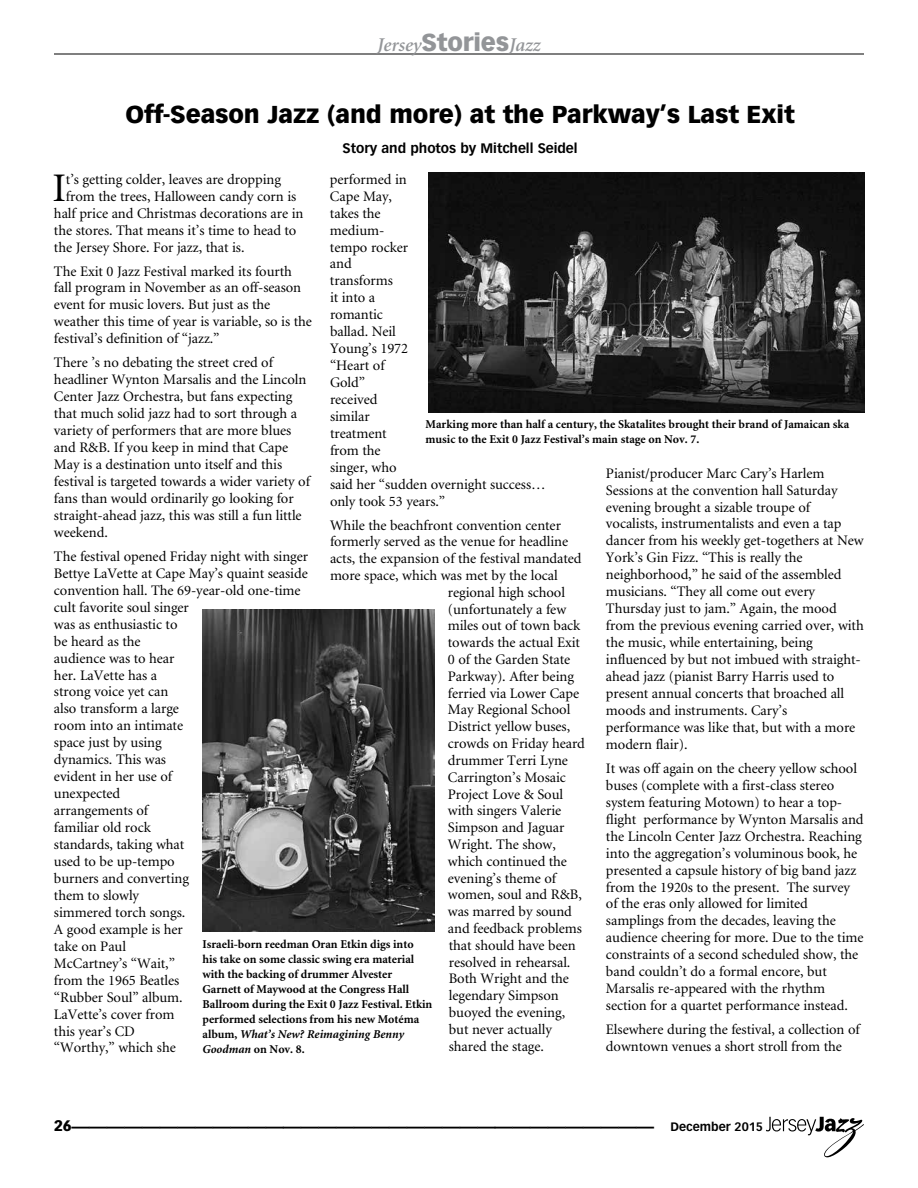
<style>
.page{position:relative;width:918px;height:1188px;background:#fff}
.page>*{position:absolute;margin:0;border:0;box-sizing:border-box;transform-origin:0 0}
.t1{font:40.65px "Minion";color:#000}
.t2{font:700 36px "Vectora LH";color:#000}
.t3{font:900 24px "Vectora LH";letter-spacing:-.005em;color:#000}
.t4{font:italic 600 19.5px "Minion";letter-spacing:-.005em;color:#939598}
.t5{font:900 15px "Vectora LH";color:#000}
.t6{font:14.55px/17px "Minion";letter-spacing:-.005em;color:#000}
.t7{font:700 13.5px "Vectora LH";letter-spacing:-.005em;color:#000}
.t8{font:700 12px/15px "Minion";color:#000}
.t9{font:700 12px "Vectora LH";color:#000}
.s1{font-family:"Vectora LH";font-weight:900;font-style:normal;font-size:24px}
.s2{font-style:italic}
</style>
<div class="page">
<hr style="left:54px;top:54px;width:810px;height:1px;background:#000">
<svg style="left:766px;top:1117px;width:98px;height:40px"></svg>
<img style="left:429px;top:173px;width:436px;height:240px">
<img style="left:202px;top:609px;width:232px;height:322px">
<h3 class="t4" style="left:377px;top:35px;width:165px">Jersey<span class="s1">Stories</span>Jazz</h3>
<h3 class="t3" style="left:125px;top:100px;width:671px">Off-Season Jazz (and more) at the Parkway’s Last Exit</h3>
<p class="t7" style="left:343px;top:140px;width:237px">Story and photos by Mitchell Seidel</p>
<h1 class="t1" style="left:53px;top:168px;width:15px">I</h1>
<p class="t6" style="left:66px;top:171px;width:217px">t’s getting colder, leaves are dropping</p>
<p class="t6" style="left:330px;top:171px;width:217px">performed in<br>Cape May,<br>takes the<br>medium-<br>tempo rocker<br>and<br>transforms<br>it into a<br>romantic<br>ballad. Neil<br>Young’s 1972<br>“Heart of<br>Gold”<br>received<br>similar<br>treatment<br>from the<br>singer, who<br>said her “sudden overnight success… only took 53 years.”</p>
<p class="t6" style="left:330px;top:517px;width:233px">While the beachfront convention center</p>
<p class="t6" style="left:330px;top:534px;width:240px">formerly served as the venue for headline</p>
<p class="t6" style="left:330px;top:551px;width:253px">acts, the expansion of the festival mandated</p>
<p class="t6" style="left:330px;top:567px;width:229px">more space, which was met by the local</p>
<p class="t6" style="left:448px;top:584px;width:119px">regional high school</p>
<p class="t6" style="left:448px;top:601px;width:120px">(unfortunately a few</p>
<p class="t6" style="left:448px;top:618px;width:134px">miles out of town back</p>
<p class="t6" style="left:448px;top:635px;width:134px">towards the actual Exit</p>
<p class="t6" style="left:448px;top:652px;width:124px">0 of the Garden State</p>
<p class="t6" style="left:448px;top:668px;width:128px">Parkway). After being</p>
<p class="t6" style="left:448px;top:685px;width:133px">ferried via Lower Cape</p>
<p class="t6" style="left:448px;top:702px;width:124px">May Regional School</p>
<p class="t6" style="left:448px;top:719px;width:124px">District yellow buses,</p>
<p class="t6" style="left:448px;top:736px;width:139px">crowds on Friday heard</p>
<p class="t6" style="left:448px;top:752px;width:122px">drummer Terri Lyne</p>
<p class="t6" style="left:448px;top:769px;width:120px">Carrington’s Mosaic</p>
<p class="t6" style="left:448px;top:786px;width:117px">Project Love &amp; Soul</p>
<p class="t6" style="left:448px;top:803px;width:115px">with singers Valerie</p>
<p class="t6" style="left:448px;top:820px;width:118px">Simpson and Jaguar</p>
<p class="t6" style="left:448px;top:836px;width:110px">Wright. The show,</p>
<p class="t6" style="left:448px;top:853px;width:121px">which continued the</p>
<p class="t6" style="left:448px;top:870px;width:110px">evening’s theme of</p>
<p class="t6" style="left:448px;top:887px;width:136px">women, soul and R&amp;B,</p>
<p class="t6" style="left:448px;top:904px;width:126px">was marred by sound</p>
<p class="t6" style="left:448px;top:920px;width:136px">and feedback problems</p>
<p class="t6" style="left:449px;top:937px;width:128px">that should have been</p>
<p class="t6" style="left:449px;top:954px;width:123px">resolved in rehearsal.</p>
<p class="t6" style="left:449px;top:971px;width:122px">Both Wright and the</p>
<p class="t6" style="left:449px;top:988px;width:111px">legendary Simpson</p>
<p class="t6" style="left:449px;top:1004px;width:118px">buoyed the evening,</p>
<p class="t6" style="left:449px;top:1021px;width:105px">but never actually</p>
<p class="t6" style="left:449px;top:1038px;width:97px">shared the stage.</p>
<p class="t6" style="left:66px;top:188px;width:232px">from the trees, Halloween candy corn is</p>
<p class="t6" style="left:54px;top:205px;width:251px">half price and Christmas decorations are in</p>
<p class="t6" style="left:54px;top:222px;width:244px">the stores. That means it’s time to head to</p>
<p class="t6" style="left:54px;top:239px;width:192px">the Jersey Shore. For jazz, that is.</p>
<p class="t6" style="left:54px;top:263px;width:260px">The Exit 0 Jazz Festival marked its fourth fall program in November as an off-season event for music lovers. But just as the weather this time of year is variable, so is the festival’s definition of “jazz.”</p>
<p class="t6" style="left:54px;top:355px;width:258px">There ’s no debating the street cred of headliner Wynton Marsalis and the Lincoln Center Jazz Orchestra, but fans expecting that much solid jazz had to sort through a variety of performers that are more blues and R&amp;B. If you keep in mind that Cape May is a destination unto itself and this festival is targeted towards a wider variety of fans than would ordinarily go looking for straight-ahead jazz, this was still a fun little weekend.</p>
<p class="t6" style="left:54px;top:548px;width:256px">The festival opened Friday night with singer<br>Bettye LaVette at Cape May’s quaint seaside convention hall. The 69-year-old one-time cult favorite soul singer<br>was as enthusiastic to<br>be heard as the<br>audience was to hear<br>her. LaVette has a<br>strong voice yet can<br>also transform a large<br>room into an intimate<br>space just by using<br>dynamics. This was<br>evident in her use of<br>unexpected<br>arrangements of<br>familiar old rock<br>standards, taking what<br>used to be up-tempo<br>burners and converting<br>them to slowly<br>simmered torch songs.<br>A good example is her<br>take on Paul<br>McCartney’s “Wait,”<br>from the 1965 Beatles<br>“Rubber Soul” album.<br>LaVette’s cover from<br>this year’s CD<br>“Worthy,” which she</p>
<p class="t8" style="left:426px;top:417px;width:425px">Marking more than half a century, the Skatalites brought their brand of Jamaican ska music to the Exit 0 Jazz Festival’s main stage on Nov. 7.</p>
<p class="t6" style="left:606px;top:465px;width:259px">Pianist/producer Marc Cary’s Harlem Sessions at the convention hall Saturday evening brought a sizable troupe of vocalists, instrumentalists and even a tap dancer from his weekly get-togethers at New York’s Gin Fizz. “This is really the neighborhood,” he said of the assembled musicians. “They all come out every Thursday just to jam.” Again, the mood from the previous evening carried over, with the music, while entertaining, being influenced by but not imbued with straight&shy;ahead jazz (pianist Barry Harris used to present annual concerts that broached all moods and instruments. Cary’s performance was like that, but with a more modern flair).</p>
<p class="t6" style="left:606px;top:760px;width:259px">It was off again on the cheery yellow school buses (complete with a first-class stereo system featuring Motown) to hear a top&shy;flight performance by Wynton Marsalis and the Lincoln Center Jazz Orchestra. Reaching into the aggregation’s voluminous book, he presented a capsule history of big band jazz from the 1920s to the present. The survey of the eras only allowed for limited samplings from the decades, leaving the audience cheering for more. Due to the time constraints of a second scheduled show, the band couldn’t do a formal encore, but Marsalis re-appeared with the rhythm section for a quartet performance instead.</p>
<p class="t6" style="left:606px;top:1022px;width:255px">Elsewhere during the festival, a collection of downtown venues a short stroll from the</p>
<p class="t8" style="left:202px;top:937px;width:231px">Israeli-born reedman Oran Etkin digs into<br>his take on some classic swing era material with the backing of drummer Alvester Garnett of Maywood at the Congress Hall Ballroom during the Exit 0 Jazz Festival. Etkin performed selections from his new Motéma album, <span class="s2">What’s New? Reimagining Benny Goodman</span> on Nov. 8.</p>
<p class="t5" style="left:54px;top:1117px;width:19px">26</p>
<h2 class="t2" style="left:72px;top:1089px;width:19px">D</h2>
<p class="t9" style="left:671px;top:1120px;width:94px">December 2015</p>
</div>
